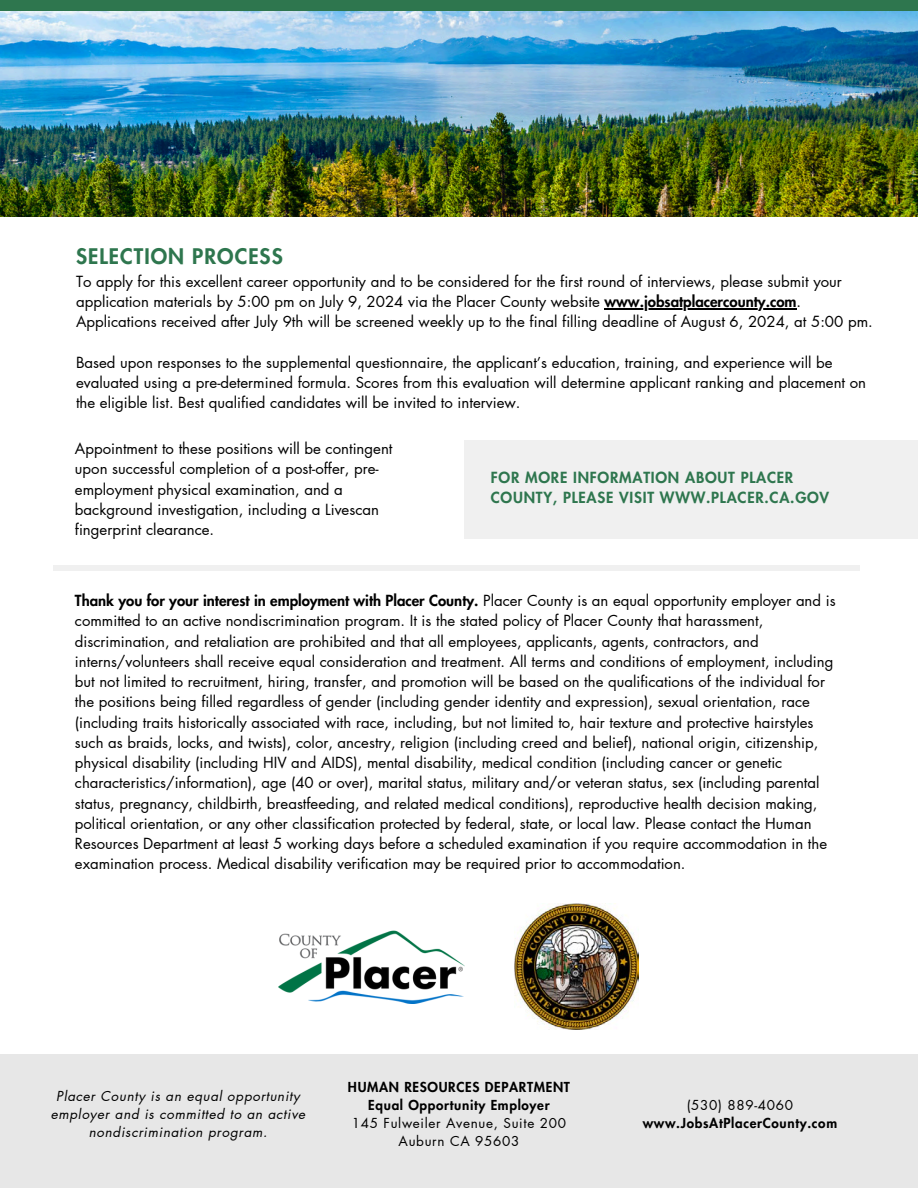
<style>
.page{position:relative;width:918px;height:1188px;background:#fff}
.page>*{position:absolute;margin:0;border:0;box-sizing:border-box;transform-origin:0 0}
.t1{font:800 21px "Futura LT Pro";letter-spacing:.05em;color:#2e764e}
.t2{font:15px/20.2px "Futura LT Pro";color:#000}
.t3{font:800 15px/20.2px "Futura LT Pro";letter-spacing:.05em;color:#2e764e}
.t4{font:italic 13.5px/18px "Futura LT Pro";letter-spacing:.05em;color:#000;text-align:center}
.t5{font:800 13.5px "Futura LT Pro";letter-spacing:.05em;color:#000}
.t6{font:13.5px "Futura LT Pro";letter-spacing:.05em;color:#000}
.s1{font-weight:800}
</style>
<div class="page">
<img style="left:279px;top:930px;width:185px;height:74px">
<img style="left:514px;top:904px;width:125px;height:126px">
<div style="left:0;top:1054px;width:918px;height:134px;background:#e7e7e7"></div>
<div style="left:54px;top:565px;width:806px;height:6px;background:#f0f0f0"></div>
<hr style="left:605px;top:308px;width:192px;height:1px;background:#000">
<img style="left:0;top:11px;width:918px;height:205px">
<div style="left:0;top:0;width:918px;height:11px;background:#2e764e"></div>
<div style="left:464px;top:440px;width:454px;height:98px;background:#f0f0f0"></div>
<h1 class="t1" style="left:76px;top:247px;width:208px">SELECTION PROCESS</h1>
<p class="t2" style="left:76px;top:272px;width:798px">To apply for this excellent career opportunity and to be considered for the first round of interviews, please submit your application materials by 5:00 pm on July 9, 2024 via the Placer County website <span class="s1">www.jobsatplacercounty.com</span>.<br>Applications received after July 9th will be screened weekly up to the final filling deadline of August 6, 2024, at 5:00 pm.</p>
<p class="t2" style="left:76px;top:353px;width:792px">Based upon responses to the supplemental questionnaire, the applicant’s education, training, and experience will be evaluated using a pre-determined formula. Scores from this evaluation will determine applicant ranking and placement on the eligible list. Best qualified candidates will be invited to interview.</p>
<p class="t2" style="left:75px;top:439px;width:319px">Appointment to these positions will be contingent upon successful completion of a post-offer, pre&shy;employment physical examination, and a background investigation, including a Livescan fingerprint clearance.</p>
<p class="t3" style="left:491px;top:468px;width:340px">FOR MORE INFORMATION ABOUT PLACER<br>COUNTY, PLEASE VISIT WWW.PLACER.CA.GOV</p>
<p class="t2" style="left:75px;top:591px;width:762px"><span class="s1">Thank you for your interest in employment with Placer County.</span> Placer County is an equal opportunity employer and is committed to an active nondiscrimination program. It is the stated policy of Placer County that harassment, discrimination, and retaliation are prohibited and that all employees, applicants, agents, contractors, and interns/volunteers shall receive equal consideration and treatment. All terms and conditions of employment, including but not limited to recruitment, hiring, transfer, and promotion will be based on the qualifications of the individual for the positions being filled regardless of gender (including gender identity and expression), sexual orientation, race (including traits historically associated with race, including, but not limited to, hair texture and protective hairstyles such as braids, locks, and twists), color, ancestry, religion (including creed and belief), national origin, citizenship, physical disability (including HIV and AIDS), mental disability, medical condition (including cancer or genetic characteristics/information), age (40 or over), marital status, military and/or veteran status, sex (including parental status, pregnancy, childbirth, breastfeeding, and related medical conditions), reproductive health decision making, political orientation, or any other classification protected by federal, state, or local law. Please contact the Human Resources Department at least 5 working days before a scheduled examination if you require accommodation in the examination process. Medical disability verification may be required prior to accommodation.</p>
<p class="t5" style="left:348px;top:1081px;width:224px">HUMAN RESOURCES DEPARTMENT</p>
<p class="t5" style="left:368px;top:1099px;width:183px">Equal Opportunity Employer</p>
<p class="t6" style="left:352px;top:1117px;width:216px">145 Fulweiler Avenue, Suite 200</p>
<p class="t6" style="left:399px;top:1135px;width:122px">Auburn CA 95603</p>
<p class="t4" style="left:51px;top:1087px;width:256px">Placer County is an equal opportunity employer and is committed to an active nondiscrimination program.</p>
<p class="t6" style="left:687px;top:1099px;width:108px">(530) 889-4060</p>
<p class="t5" style="left:643px;top:1117px;width:196px">www.JobsAtPlacerCounty.com</p>
</div>
